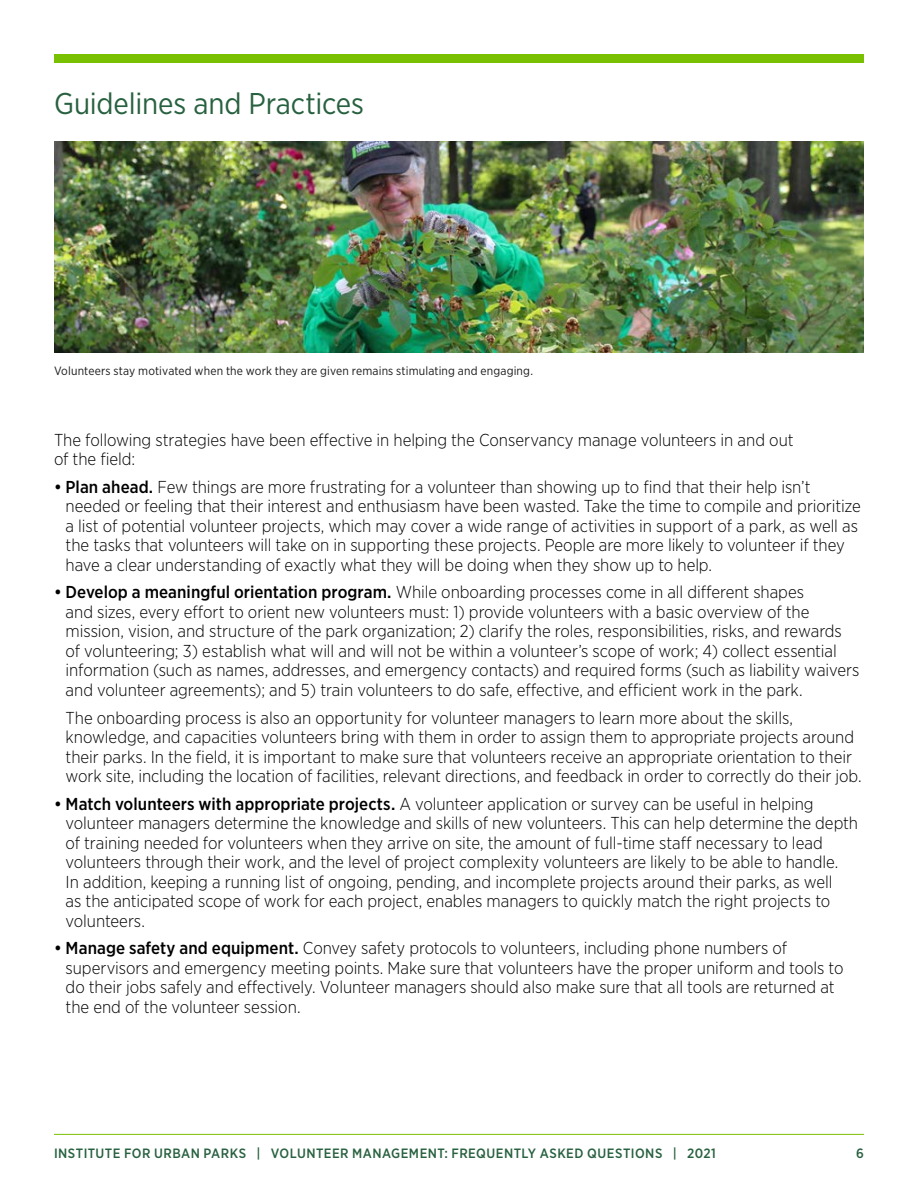
<style>
.page{position:relative;width:918px;height:1188px;background:#fff}
.page>*{position:absolute;margin:0;border:0;box-sizing:border-box;transform-origin:0 0}
.t1{font:30px "Gotham Narrow";letter-spacing:-.005em;color:#286140}
.P1{font:300 17.25px/19.5px "Gotham Narrow";letter-spacing:-.005em;color:#000}
.t2{font:500 13.5px "Gotham Narrow";letter-spacing:.035em;color:#286140}
.t3{font:12px "Gotham Narrow";letter-spacing:.015em;color:#000}
.s1{font-weight:500}
</style>
<div class="page">
<div style="left:54px;top:54px;width:810px;height:9px;background:#79c000"></div>
<hr style="left:54px;top:1134px;width:810px;height:1px;background:#79c000">
<img style="left:54px;top:141px;width:810px;height:211px">
<h2 class="t1" style="left:54px;top:85px;width:312px">Guidelines and Practices</h2>
<p class="t3" style="left:54px;top:363px;width:481px">Volunteers stay motivated when the work they are given remains stimulating and engaging.</p>
<p class="P1" style="left:54px;top:430px;width:741px">The following strategies have been effective in helping the Conservancy manage volunteers in and out of the field:</p>
<p class="P1" style="left:66px;top:477px;width:797px;text-indent:-12px"><span class="s1">• Plan ahead.</span> Few things are more frustrating for a volunteer than showing up to find that their help isn’t needed or feeling that their interest and enthusiasm have been wasted. Take the time to compile and prioritize a list of potential volunteer projects, which may cover a wide range of activities in support of a park, as well as the tasks that volunteers will take on in supporting these projects. People are more likely to volunteer if they have a clear understanding of exactly what they will be doing when they show up to help.</p>
<p class="P1" style="left:66px;top:582px;width:795px;text-indent:-12px"><span class="s1">• Develop a meaningful orientation program.</span> While onboarding processes come in all different shapes<br>and sizes, every effort to orient new volunteers must: 1) provide volunteers with a basic overview of the mission, vision, and structure of the park organization; 2) clarify the roles, responsibilities, risks, and rewards of volunteering; 3) establish what will and will not be within a volunteer’s scope of work; 4) collect essential information (such as names, addresses, and emergency contacts) and required forms (such as liability waivers and volunteer agreements); and 5) train volunteers to do safe, effective, and efficient work in the park.</p>
<p class="P1" style="left:66px;top:707px;width:798px">The onboarding process is also an opportunity for volunteer managers to learn more about the skills, knowledge, and capacities volunteers bring with them in order to assign them to appropriate projects around their parks. In the field, it is important to make sure that volunteers receive an appropriate orientation to their work site, including the location of facilities, relevant directions, and feedback in order to correctly do their job.</p>
<p class="P1" style="left:66px;top:793px;width:794px;text-indent:-12px"><span class="s1">• Match volunteers with appropriate projects.</span> A volunteer application or survey can be useful in helping volunteer managers determine the knowledge and skills of new volunteers. This can help determine the depth of training needed for volunteers when they arrive on site, the amount of full-time staff necessary to lead volunteers through their work, and the level of project complexity volunteers are likely to be able to handle.<br>In addition, keeping a running list of ongoing, pending, and incomplete projects around their parks, as well<br>as the anticipated scope of work for each project, enables managers to quickly match the right projects to volunteers.</p>
<p class="P1" style="left:66px;top:938px;width:779px;text-indent:-12px"><span class="s1">• Manage safety and equipment.</span> Convey safety protocols to volunteers, including phone numbers of supervisors and emergency meeting points. Make sure that volunteers have the proper uniform and tools to do their jobs safely and effectively. Volunteer managers should also make sure that all tools are returned at the end of the volunteer session.</p>
<p class="t2" style="left:54px;top:1145px;width:663px">INSTITUTE FOR URBAN PARKS | VOLUNTEER MANAGEMENT: FREQUENTLY ASKED QUESTIONS | 2021</p>
<p class="t2" style="left:856px;top:1145px;width:9px">6</p>
</div>
